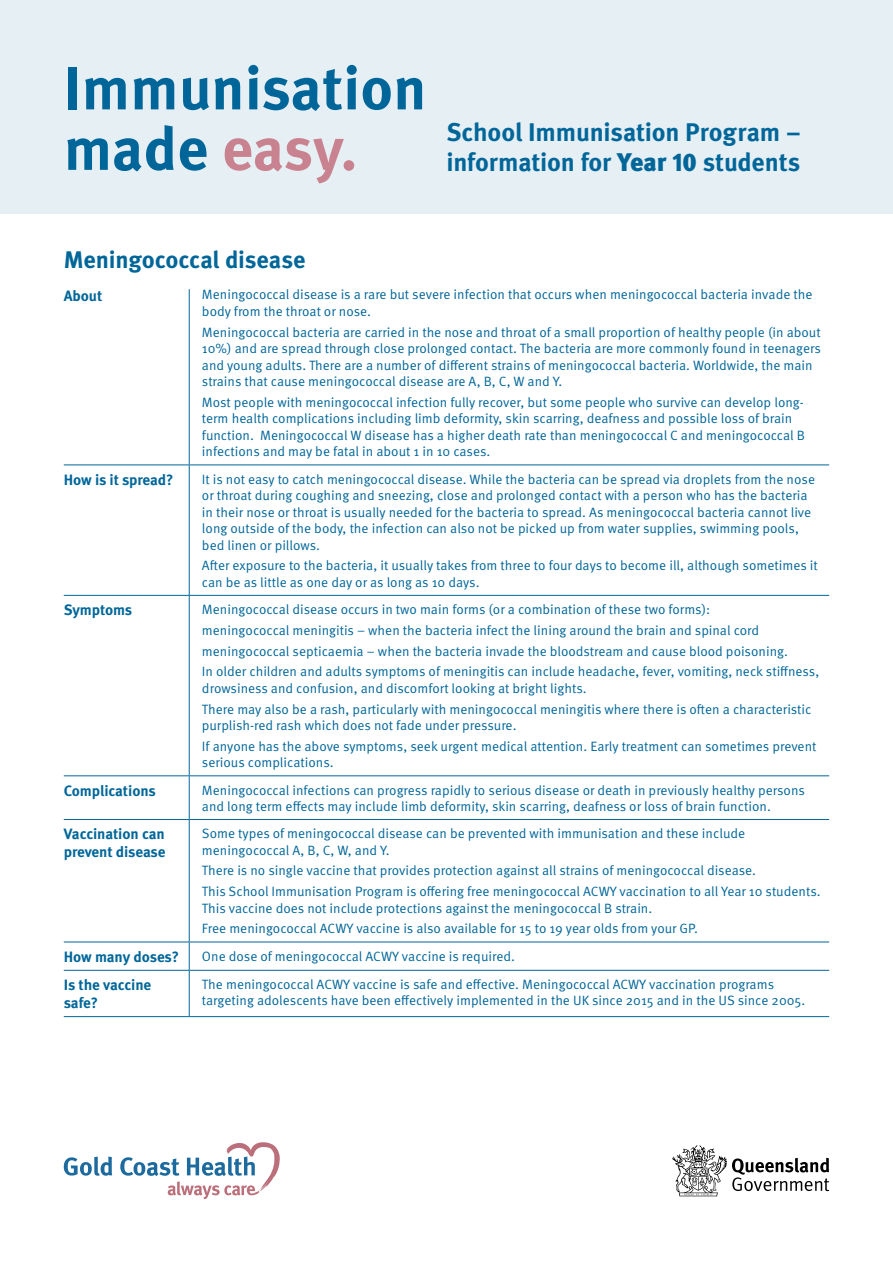
<style>
.page{position:relative;width:893px;height:1263px;background:#fff}
.page>*{position:absolute;margin:0;border:0;box-sizing:border-box;transform-origin:0 0}
.t1{font:700 60.45px/60.4px "Meta Pro";color:#069}
.t2{font:700 25.5px/29.4px "Meta Pro";letter-spacing:-.01em;color:#069}
.t3{font:700 24px "Meta Pro";letter-spacing:-.005em;color:#069}
.t4{font:700 15px/18px "Meta Pro";letter-spacing:-.005em;color:#069}
.t5{font:13.5px/16.5px "Meta Pro Norm";color:#069}
.s1{color:#c9828f}
.s2{font-weight:900}
</style>
<div class="page">
<div style="left:0;top:0;width:893px;height:214px;background:#e5eff4"></div>
<hr style="left:189px;top:289px;width:1px;height:175px;background:#069">
<hr style="left:64px;top:464px;width:125px;height:1px;background:#069">
<hr style="left:189px;top:464px;width:640px;height:1px;background:#069">
<hr style="left:189px;top:465px;width:1px;height:130px;background:#069">
<hr style="left:64px;top:595px;width:125px;height:1px;background:#069">
<hr style="left:189px;top:595px;width:640px;height:1px;background:#069">
<hr style="left:189px;top:596px;width:1px;height:179px;background:#069">
<hr style="left:64px;top:775px;width:125px;height:1px;background:#069">
<hr style="left:189px;top:775px;width:640px;height:1px;background:#069">
<hr style="left:189px;top:776px;width:1px;height:43px;background:#069">
<hr style="left:64px;top:819px;width:125px;height:1px;background:#069">
<hr style="left:189px;top:819px;width:640px;height:1px;background:#069">
<hr style="left:189px;top:820px;width:1px;height:121px;background:#069">
<hr style="left:64px;top:941px;width:125px;height:1px;background:#069">
<hr style="left:189px;top:941px;width:640px;height:1px;background:#069">
<svg style="left:189px;top:942px;width:1px;height:28px"></svg>
<hr style="left:64px;top:970px;width:125px;height:1px;background:#069">
<hr style="left:189px;top:970px;width:640px;height:1px;background:#069">
<hr style="left:189px;top:971px;width:1px;height:45px;background:#069">
<hr style="left:64px;top:1016px;width:125px;height:1px;background:#069">
<hr style="left:189px;top:1016px;width:640px;height:1px;background:#069">
<svg style="left:672px;top:1145px;width:157px;height:51px"></svg>
<svg style="left:64px;top:1156px;width:48px;height:20px"></svg>
<svg style="left:120px;top:1142px;width:160px;height:57px"></svg>
<h1 class="t1" style="left:64px;top:62px;width:364px">Immunisation made <span class="s1">easy.</span></h1>
<h2 class="t2" style="left:446px;top:120px;width:356px">School Immunisation Program – information for <span class="s2">Year 10</span> students</h2>
<h3 class="t3" style="left:64px;top:249px;width:243px">Meningococcal disease</h3>
<p class="t4" style="left:64px;top:287px;width:40px">About</p>
<p class="t5" style="left:202px;top:287px;width:612px">Meningococcal disease is a rare but severe infection that occurs when meningococcal bacteria invade the body from the throat or nose.</p>
<p class="t5" style="left:202px;top:325px;width:620px">Meningococcal bacteria are carried in the nose and throat of a small proportion of healthy people (in about 10%) and are spread through close prolonged contact. The bacteria are more commonly found in teenagers and young adults. There are a number of different strains of meningococcal bacteria. Worldwide, the main strains that cause meningococcal disease are A, B, C, W and Y.</p>
<p class="t5" style="left:202px;top:395px;width:604px">Most people with meningococcal infection fully recover, but some people who survive can develop long&shy;term health complications including limb deformity, skin scarring, deafness and possible loss of brain function. Meningococcal W disease has a higher death rate than meningococcal C and meningococcal B infections and may be fatal in about 1 in 10 cases.</p>
<p class="t4" style="left:64px;top:471px;width:111px">How is it spread?</p>
<p class="t5" style="left:202px;top:471px;width:614px">It is not easy to catch meningococcal disease. While the bacteria can be spread via droplets from the nose or throat during coughing and sneezing, close and prolonged contact with a person who has the bacteria in their nose or throat is usually needed for the bacteria to spread. As meningococcal bacteria cannot live long outside of the body, the infection can also not be picked up from water supplies, swimming pools, bed linen or pillows.</p>
<p class="t5" style="left:202px;top:558px;width:617px">After exposure to the bacteria, it usually takes from three to four days to become ill, although sometimes it can be as little as one day or as long as 10 days.</p>
<p class="t4" style="left:64px;top:602px;width:70px">Symptoms</p>
<p class="t5" style="left:202px;top:600px;width:619px;line-height:20.7px">Meningococcal disease occurs in two main forms (or a combination of these two forms):<br>meningococcal meningitis – when the bacteria infect the lining around the brain and spinal cord meningococcal septicaemia – when the bacteria invade the bloodstream and cause blood poisoning.<br>In older children and adults symptoms of meningitis can include headache, fever, vomiting, neck stiffness,</p>
<p class="t5" style="left:202px;top:679px;width:611px;line-height:20.7px">drowsiness and confusion, and discomfort looking at bright lights.<br>There may also be a rash, particularly with meningococcal meningitis where there is often a characteristic</p>
<p class="t5" style="left:202px;top:716px;width:616px;line-height:20.7px">purplish-red rash which does not fade under pressure.<br>If anyone has the above symptoms, seek urgent medical attention. Early treatment can sometimes prevent</p>
<p class="t5" style="left:202px;top:755px;width:133px">serious complications.</p>
<p class="t4" style="left:64px;top:782px;width:94px">Complications</p>
<p class="t5" style="left:202px;top:782px;width:604px">Meningococcal infections can progress rapidly to serious disease or death in previously healthy persons and long term effects may include limb deformity, skin scarring, deafness or loss of brain function.</p>
<p class="t4" style="left:64px;top:826px;width:103px">Vaccination can prevent disease</p>
<p class="t5" style="left:202px;top:826px;width:545px">Some types of meningococcal disease can be prevented with immunisation and these include meningococcal A, B, C, W, and Y.</p>
<p class="t5" style="left:202px;top:861px;width:620px;line-height:20.7px">There is no single vaccine that provides protection against all strains of meningococcal disease.<br>This School Immunisation Program is offering free meningococcal ACWY vaccination to all Year 10 students.</p>
<p class="t5" style="left:202px;top:898px;width:497px;line-height:20.7px">This vaccine does not include protections against the meningococcal B strain.<br>Free meningococcal ACWY vaccine is also available for 15 to 19 year olds from your GP.</p>
<p class="t4" style="left:64px;top:948px;width:117px">How many doses?</p>
<p class="t5" style="left:202px;top:948px;width:315px">One dose of meningococcal ACWY vaccine is required.</p>
<p class="t4" style="left:64px;top:977px;width:89px">Is the vaccine safe?</p>
<p class="t5" style="left:202px;top:977px;width:605px">The meningococcal ACWY vaccine is safe and effective. Meningococcal ACWY vaccination programs targeting adolescents have been effectively implemented in the UK since 2015 and in the US since 2005.</p>
</div>
